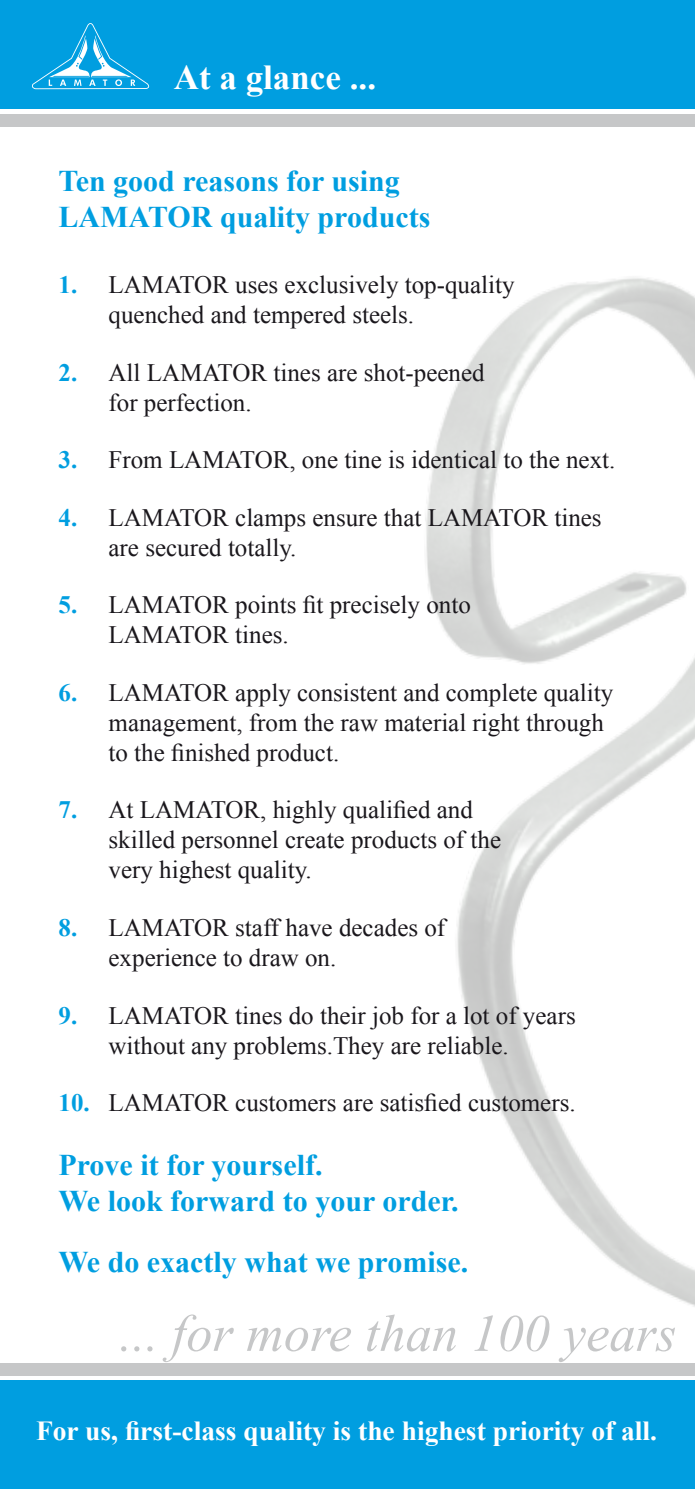
<style>
.page{position:relative;width:695px;height:1489px;background:#fff}
.page>*{position:absolute;margin:0;border:0;box-sizing:border-box;transform-origin:0 0}
.t1{font:italic 52.25px "Times New Roman";color:#c6c7c8}
.t2{font:700 35px "Times New Roman";color:#fff}
.t3{font:700 30px/36px "Times New Roman";color:#009ee0}
.t4{font:700 27.5px "Times New Roman";color:#fff}
.t5{font:25px/30px "Times New Roman";color:#1a171c}
.s1{font-weight:700;color:#009ee0}
</style>
<div class="page">
<img style="left:425px;top:278px;width:269px;height:1029px">
<div style="left:0;top:1363px;width:694px;height:125px;background:#c6c7c8"></div>
<div style="left:0;top:1376px;width:694px;height:112px;background:#fff"></div>
<div style="left:0;top:1380px;width:694px;height:108px;background:#009ee0"></div>
<div style="left:0;top:0;width:694px;height:126px;background:#c6c7c8"></div>
<div style="left:0;top:0;width:694px;height:113px;background:#fff"></div>
<div style="left:0;top:0;width:694px;height:109px;background:#009ee0"></div>
<svg style="left:32px;top:23px;width:117px;height:66px"></svg>
<h2 class="t2" style="left:174px;top:53px;width:204px">At a glance ...</h2>
<p class="t3" style="left:58px;top:162px;width:373px">Ten good reasons for using<br>LAMATOR quality products</p>
<p class="t5" style="left:108px;top:269px;width:407px;text-indent:-50px"><span class="s1">1.</span> LAMATOR uses exclusively top-quality quenched and tempered steels.</p>
<p class="t5" style="left:108px;top:357px;width:377px;text-indent:-50px"><span class="s1">2.</span> All LAMATOR tines are shot-peened for perfection.</p>
<p class="t5" style="left:58px;top:444px;width:558px"><span class="s1">3.</span> From LAMATOR, one tine is identical to the next.</p>
<p class="t5" style="left:108px;top:502px;width:494px;text-indent:-50px"><span class="s1">4.</span> LAMATOR clamps ensure that LAMATOR tines are secured totally.</p>
<p class="t5" style="left:108px;top:589px;width:364px;text-indent:-50px"><span class="s1">5.</span> LAMATOR points fit precisely onto<br>LAMATOR tines.</p>
<p class="t5" style="left:108px;top:677px;width:506px;text-indent:-50px"><span class="s1">6.</span> LAMATOR apply consistent and complete quality management, from the raw material right through to the finished product.</p>
<p class="t5" style="left:108px;top:794px;width:394px;text-indent:-50px"><span class="s1">7.</span> At LAMATOR, highly qualified and skilled personnel create products of the very highest quality.</p>
<p class="t5" style="left:108px;top:912px;width:338px;text-indent:-50px"><span class="s1">8.</span> LAMATOR staff have decades of experience to draw on.</p>
<p class="t5" style="left:108px;top:999px;width:468px;text-indent:-50px"><span class="s1">9.</span> LAMATOR tines do their job for a lot of years without any problems.They are reliable.</p>
<p class="t5" style="left:58px;top:1087px;width:518px"><span class="s1">10.</span> LAMATOR customers are satisfied customers.</p>
<p class="t3" style="left:58px;top:1145px;width:401px">Prove it for yourself.<br>We look forward to your order.</p>
<p class="t3" style="left:58px;top:1242px;width:411px">We do exactly what we promise.</p>
<h1 class="t1" style="left:119px;top:1297px;width:558px">... for more than 100 years</h1>
<p class="t4" style="left:36px;top:1411px;width:622px">For us, first-class quality is the highest priority of all.</p>
</div>
